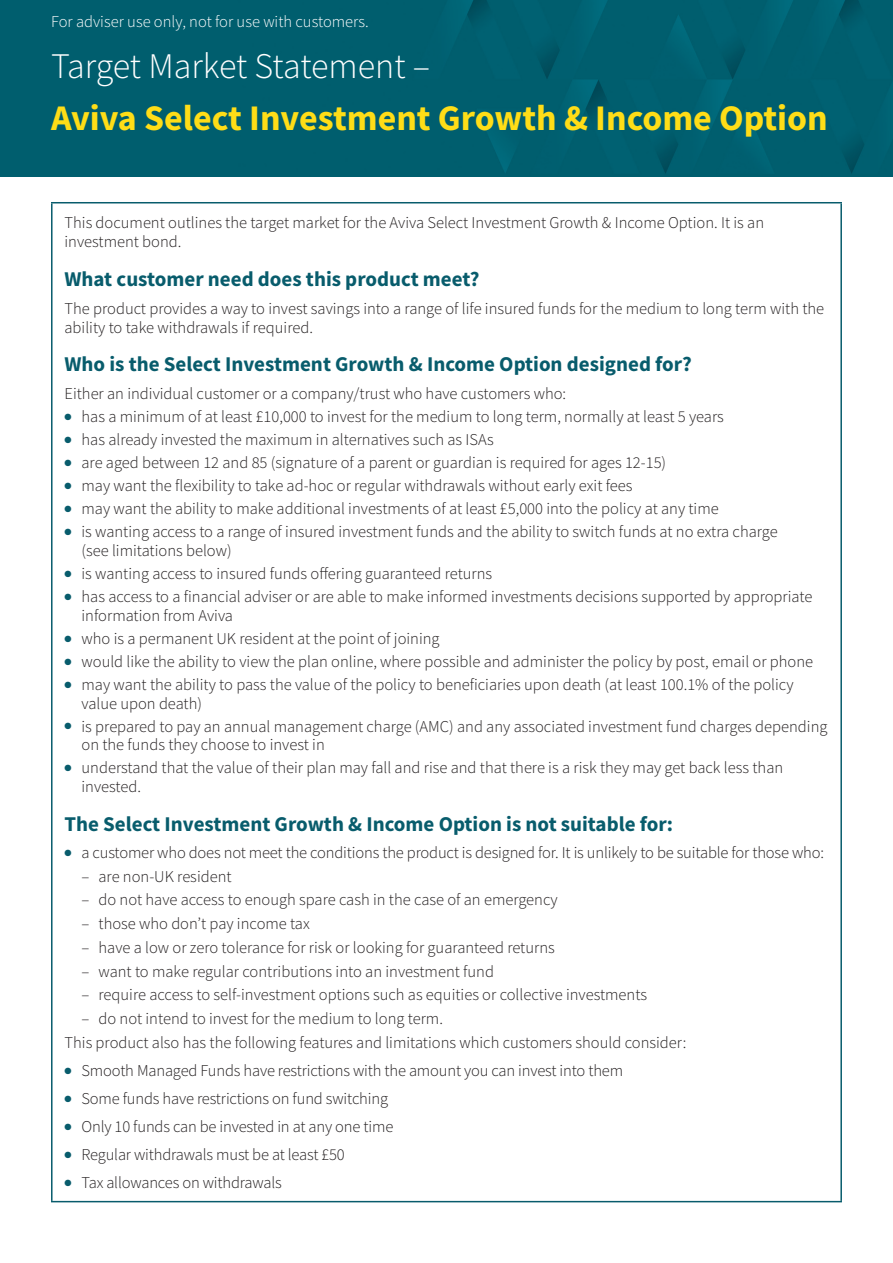
<style>
.page{position:relative;width:893px;height:1263px;background:#fff}
.page>*{position:absolute;margin:0;border:0;box-sizing:border-box;transform-origin:0 0}
.t1{font:700 36px "Source Sans Pro";color:#ffdd17}
.t2{font:300 36px "Source Sans Pro";letter-spacing:-.01em;color:#fff}
.t3{font:700 21px "Source Sans Pro";color:#085c6c}
.t4{font:300 16.5px/23px "Source Sans Pro";color:#231f20}
.t5{font:300 16.5px "Source Sans Pro";color:#fff}
</style>
<div class="page">
<div style="left:0;top:0;width:893px;height:176px;background:#005e6e"></div>
<hr style="left:51px;top:203px;width:2px;height:998px;background:#085c6c">
<hr style="left:51px;top:202px;width:791px;height:1px;background:#085c6c">
<hr style="left:51px;top:1201px;width:791px;height:1px;background:#085c6c">
<hr style="left:840px;top:203px;width:2px;height:998px;background:#085c6c">
<p class="t5" style="left:51px;top:12px;width:319px">For adviser use only, not for use with customers.</p>
<h1 class="t2" style="left:51px;top:44px;width:381px">Target Market Statement –</h1>
<h1 class="t1" style="left:51px;top:93px;width:778px">Aviva Select Investment Growth &amp; Income Option</h1>
<p class="t4" style="left:65px;top:213px;width:701px;line-height:19.5px">This document outlines the target market for the Aviva Select Investment Growth &amp; Income Option. It is an investment bond.</p>
<p class="t3" style="left:65px;top:264px;width:416px">What customer need does this product meet?</p>
<p class="t4" style="left:65px;top:298px;width:761px;line-height:19.5px">The product provides a way to invest savings into a range of life insured funds for the medium to long term with the ability to take withdrawals if required.</p>
<p class="t3" style="left:65px;top:350px;width:629px">Who is the Select Investment Growth &amp; Income Option designed for?</p>
<p class="t4" style="left:82px;top:382px;width:698px;text-indent:-17px">Either an individual customer or a company/trust who have customers who:<br>has a minimum of at least £10,000 to invest for the medium to long term, normally at least 5 years<br>has already invested the maximum in alternatives such as ISAs<br>are aged between 12 and 85 (signature of a parent or guardian is required for ages 12-15)<br>may want the flexibility to take ad-hoc or regular withdrawals without early exit fees<br>may want the ability to make additional investments of at least £5,000 into the policy at any time<br>is wanting access to a range of insured investment funds and the ability to switch funds at no extra charge</p>
<p class="t4" style="left:82px;top:539px;width:732px">(see limitations below)<br>is wanting access to insured funds offering guaranteed returns<br>has access to a financial adviser or are able to make informed investments decisions supported by appropriate</p>
<p class="t4" style="left:82px;top:604px;width:733px">information from Aviva<br>who is a permanent UK resident at the point of joining<br>would like the ability to view the plan online, where possible and administer the policy by post, email or phone may want the ability to pass the value of the policy to beneficiaries upon death (at least 100.1% of the policy</p>
<p class="t4" style="left:82px;top:692px;width:747px">value upon death)<br>is prepared to pay an annual management charge (AMC) and any associated investment fund charges depending</p>
<p class="t4" style="left:82px;top:733px;width:703px">on the funds they choose to invest in<br>understand that the value of their plan may fall and rise and that there is a risk they may get back less than</p>
<p class="t4" style="left:82px;top:775px;width:61px">invested.</p>
<p class="t3" style="left:65px;top:809px;width:610px">The Select Investment Growth &amp; Income Option is not suitable for:</p>
<p class="t4" style="left:82px;top:841px;width:744px">a customer who does not meet the conditions the product is designed for. It is unlikely to be suitable for those who:</p>
<p class="t4" style="left:82px;top:864px;width:152px">– are non-UK resident</p>
<p class="t4" style="left:82px;top:888px;width:478px">– do not have access to enough spare cash in the case of an emergency</p>
<p class="t4" style="left:82px;top:912px;width:230px">– those who don’t pay income tax</p>
<p class="t4" style="left:82px;top:936px;width:475px">– have a low or zero tolerance for risk or looking for guaranteed returns</p>
<p class="t4" style="left:82px;top:959px;width:414px">– want to make regular contributions into an investment fund</p>
<p class="t4" style="left:82px;top:983px;width:567px">– require access to self-investment options such as equities or collective investments</p>
<p class="t4" style="left:65px;top:1007px;width:623px;line-height:23.7px;text-indent:17px">– do not intend to invest for the medium to long term.<br>This product also has the following features and limitations which customers should consider:</p>
<p class="t4" style="left:82px;top:1056px;width:543px;line-height:28px">Smooth Managed Funds have restrictions with the amount you can invest into them Some funds have restrictions on fund switching<br>Only 10 funds can be invested in at any one time<br>Regular withdrawals must be at least £50<br>Tax allowances on withdrawals</p>
</div>
